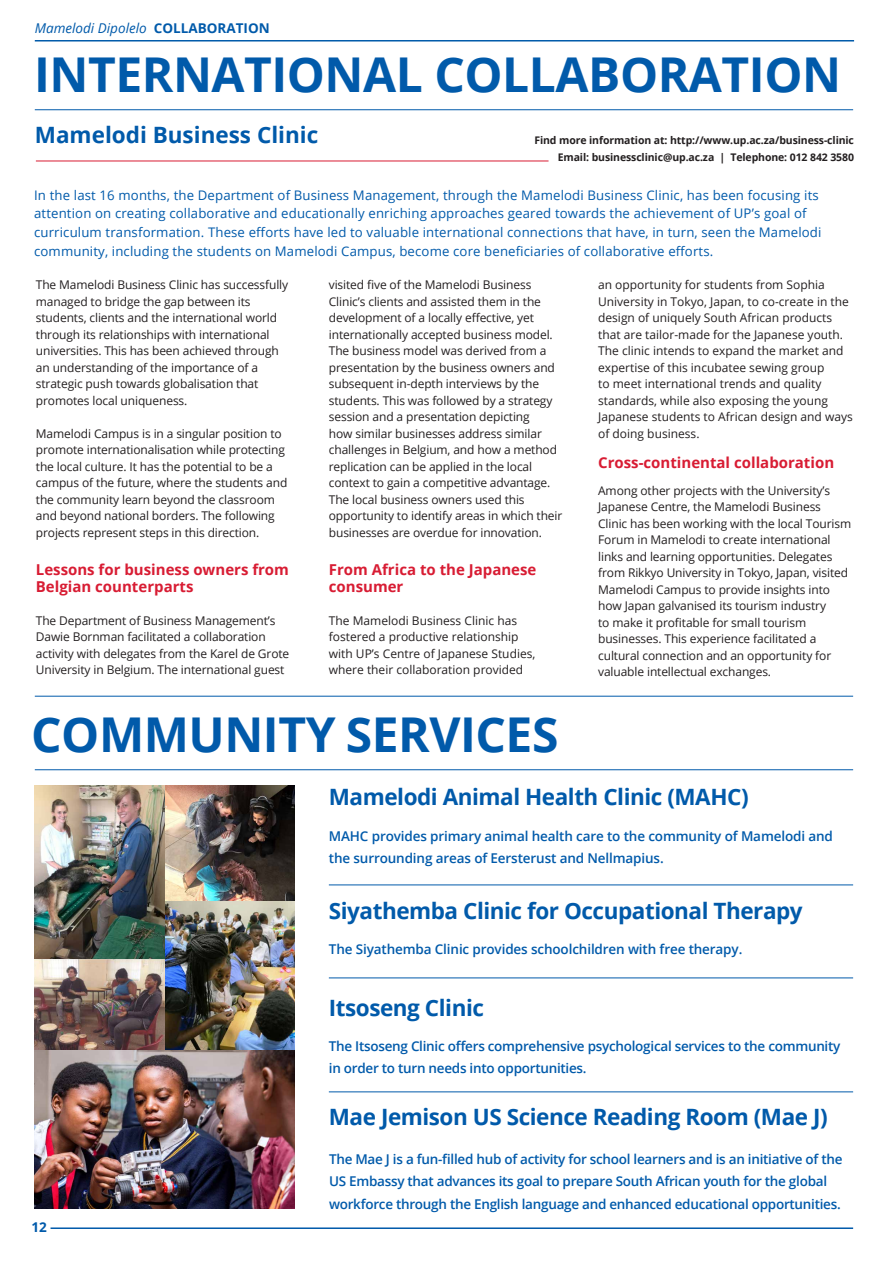
<style>
.page{position:relative;width:893px;height:1263px;background:#fff}
.page>*{position:absolute;margin:0;border:0;box-sizing:border-box;transform-origin:0 0}
.t1{font:700 48px "Open Sans";letter-spacing:-.01em;color:#015aaa}
.t2{font:700 22.5px "Open Sans";letter-spacing:-.02em;color:#015aaa}
.t3{font:700 22.5px "Open Sans";color:#015aaa}
.t4{font:700 15px/16.5px "Open Sans";color:#d81c33}
.t5{font:600 13.5px/22.5px "Open Sans";letter-spacing:-.02em;color:#015aaa}
.t6{font:italic 13.5px "Open Sans";color:#015aaa}
.t7{font:700 13.5px "Open Sans";color:#015aaa}
.t8{font:13.2px/18.8px "Open Sans";letter-spacing:.01em;color:#015aaa}
.t9{font:12px/16.5px "Open Sans";letter-spacing:-.01em;color:#231f20}
.t10{font:700 10.5px "Open Sans";letter-spacing:-.01em;color:#231f20}
.s1{font-weight:700;font-style:normal}
</style>
<div class="page">
<hr style="left:51px;top:1227px;width:802px;height:2px;background:#015aaa">
<hr style="left:35px;top:40px;width:819px;height:2px;background:#015aaa">
<hr style="left:35px;top:769px;width:818px;height:1px;background:#015aaa">
<hr style="left:35px;top:109px;width:818px;height:1px;background:#015aaa">
<hr style="left:35px;top:696px;width:818px;height:1px;background:#015aaa">
<hr style="left:329px;top:884px;width:524px;height:1px;background:#015aaa">
<hr style="left:329px;top:977px;width:524px;height:1px;background:#015aaa">
<hr style="left:329px;top:1091px;width:524px;height:1px;background:#015aaa">
<img style="left:35px;top:785px;width:260px;height:423px">
<hr style="left:36px;top:161px;width:513px;height:1px;background:#d81c33">
<p class="t6" style="left:35px;top:19px;width:236px">Mamelodi Dipolelo <span class="s1">COLLABORATION</span></p>
<p class="t1" style="left:34px;top:41px;width:808px">INTERNATIONAL COLLABORATION</p>
<p class="t3" style="left:35px;top:119px;width:285px">Mamelodi Business Clinic</p>
<p class="t10" style="left:534px;top:133px;width:321px">Find more information at: http://www.up.ac.za/business-clinic</p>
<p class="t10" style="left:558px;top:150px;width:298px">Email: businessclinic@up.ac.za | Telephone: 012 842 3580</p>
<p class="t8" style="left:34px;top:185px;width:789px">In the last 16 months, the Department of Business Management, through the Mamelodi Business Clinic, has been focusing its attention on creating collaborative and educationally enriching approaches geared towards the achievement of UP’s goal of curriculum transformation. These efforts have led to valuable international connections that have, in turn, seen the Mamelodi community, including the students on Mamelodi Campus, become core beneficiaries of collaborative efforts.</p>
<p class="t9" style="left:36px;top:276px;width:254px">The Mamelodi Business Clinic has successfully managed to bridge the gap between its students, clients and the international world through its relationships with international universities. This has been achieved through an understanding of the importance of a strategic push towards globalisation that promotes local uniqueness.</p>
<p class="t9" style="left:36px;top:425px;width:253px">Mamelodi Campus is in a singular position to promote internationalisation while protecting the local culture. It has the potential to be a campus of the future, where the students and the community learn beyond the classroom and beyond national borders. The following projects represent steps in this direction.</p>
<p class="t4" style="left:36px;top:561px;width:255px">Lessons for business owners from<br>Belgian counterparts</p>
<p class="t9" style="left:36px;top:612px;width:255px">The Department of Business Management’s Dawie Bornman facilitated a collaboration activity with delegates from the Karel de Grote University in Belgium. The international guest</p>
<p class="t9" style="left:329px;top:276px;width:235px">visited five of the Mamelodi Business Clinic’s clients and assisted them in the development of a locally effective, yet internationally accepted business model.<br>The business model was derived from a presentation by the business owners and subsequent in-depth interviews by the students. This was followed by a strategy session and a presentation depicting<br>how similar businesses address similar challenges in Belgium, and how a method replication can be applied in the local context to gain a competitive advantage.<br>The local business owners used this opportunity to identify areas in which their businesses are overdue for innovation.</p>
<p class="t4" style="left:329px;top:561px;width:209px">From Africa to the Japanese consumer</p>
<p class="t9" style="left:329px;top:612px;width:208px">The Mamelodi Business Clinic has fostered a productive relationship with UP’s Centre of Japanese Studies, where their collaboration provided</p>
<p class="t9" style="left:598px;top:276px;width:256px">an opportunity for students from Sophia University in Tokyo, Japan, to co-create in the design of uniquely South African products that are tailor-made for the Japanese youth.<br>The clinic intends to expand the market and expertise of this incubatee sewing group<br>to meet international trends and quality standards, while also exposing the young Japanese students to African design and ways of doing business.</p>
<p class="t4" style="left:598px;top:454px;width:238px">Cross-continental collaboration</p>
<p class="t9" style="left:598px;top:482px;width:254px">Among other projects with the University’s Japanese Centre, the Mamelodi Business Clinic has been working with the local Tourism Forum in Mamelodi to create international links and learning opportunities. Delegates from Rikkyo University in Tokyo, Japan, visited Mamelodi Campus to provide insights into how Japan galvanised its tourism industry<br>to make it profitable for small tourism businesses. This experience facilitated a cultural connection and an opportunity for valuable intellectual exchanges.</p>
<p class="t1" style="left:31px;top:700px;width:529px">COMMUNITY SERVICES</p>
<p class="t2" style="left:329px;top:781px;width:421px">Mamelodi Animal Health Clinic (MAHC)</p>
<p class="t5" style="left:329px;top:824px;width:506px">MAHC provides primary animal health care to the community of Mamelodi and the surrounding areas of Eersterust and Nellmapius.</p>
<p class="t2" style="left:329px;top:895px;width:475px">Siyathemba Clinic for Occupational Therapy</p>
<p class="t5" style="left:329px;top:938px;width:415px">The Siyathemba Clinic provides schoolchildren with free therapy.</p>
<p class="t2" style="left:329px;top:991px;width:157px">Itsoseng Clinic</p>
<p class="t5" style="left:329px;top:1034px;width:513px">The Itsoseng Clinic offers comprehensive psychological services to the community in order to turn needs into opportunities.</p>
<p class="t7" style="left:31px;top:1217px;width:17px">12</p>
<p class="t2" style="left:329px;top:1101px;width:500px">Mae Jemison US Science Reading Room (Mae J)</p>
<p class="t5" style="left:329px;top:1147px;width:515px">The Mae J is a fun-filled hub of activity for school learners and is an initiative of the<br>US Embassy that advances its goal to prepare South African youth for the global workforce through the English language and enhanced educational opportunities.</p>
</div>
